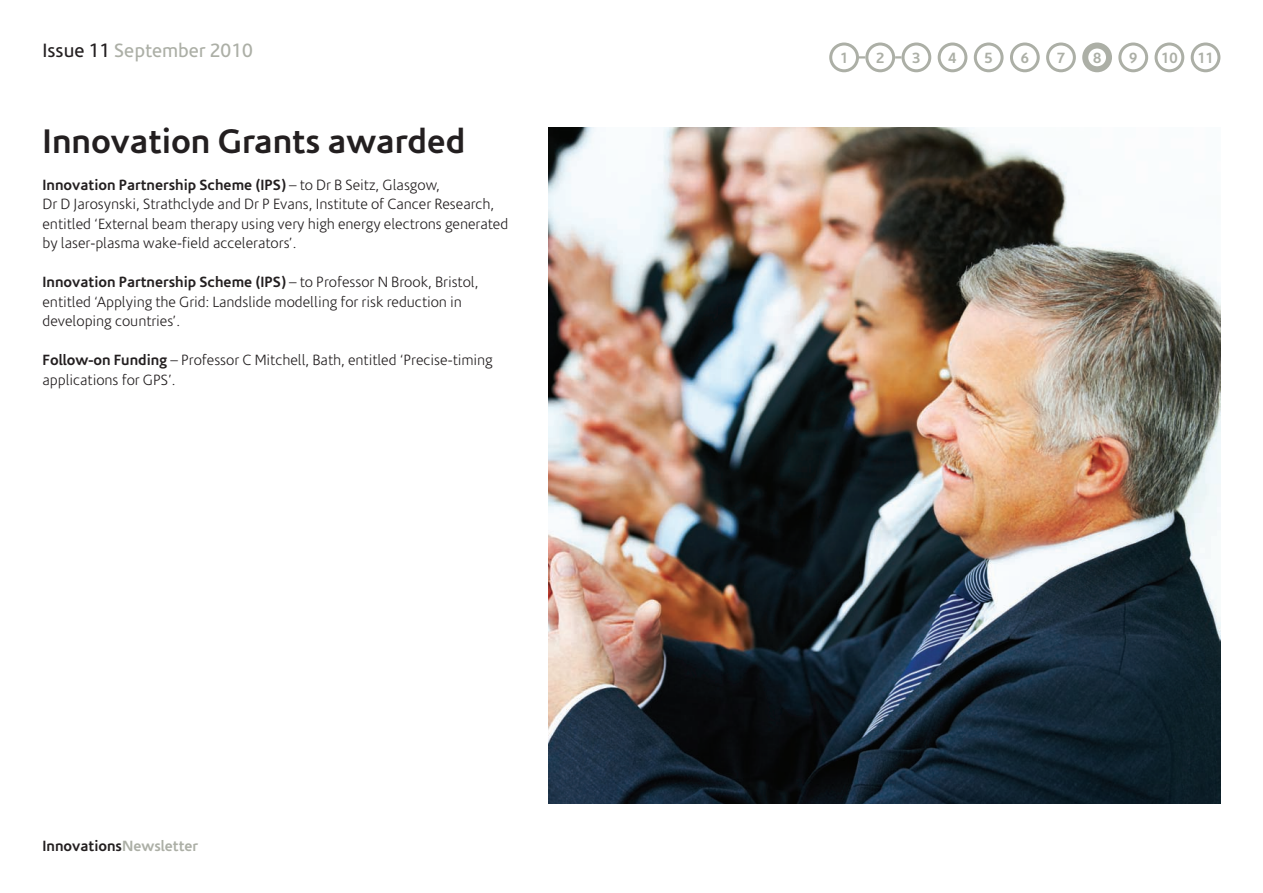
<style>
.page{position:relative;width:1263px;height:893px;background:#fff}
.page>*{position:absolute;margin:0;border:0;box-sizing:border-box;transform-origin:0 0}
.t1{font:700 34.5px "Corisande";color:#231f20}
.t2{font:19.5px "Corisande";color:#acafa6}
.t3{font:300 15px/19.5px "Corisande";color:#231f20}
.t4{font:700 15px "Corisande";color:#231f20}
.t5{font:700 15px "Corisande";color:#acafa6}
.s1{color:#231f20}
.s2{font-weight:700}
.s3{color:#acafa6}
</style>
<div class="page">
<img style="left:549px;top:127px;width:671px;height:677px">
<svg style="left:938px;top:43px;width:29px;height:29px"></svg>
<svg style="left:974px;top:43px;width:29px;height:29px"></svg>
<svg style="left:1010px;top:43px;width:30px;height:29px"></svg>
<svg style="left:1046px;top:43px;width:30px;height:29px"></svg>
<svg style="left:1118px;top:43px;width:30px;height:29px"></svg>
<svg style="left:1154px;top:43px;width:30px;height:29px"></svg>
<svg style="left:1191px;top:43px;width:29px;height:29px"></svg>
<svg style="left:1082px;top:43px;width:30px;height:29px"></svg>
<svg style="left:829px;top:43px;width:102px;height:29px"></svg>
<h2 class="t2" style="left:43px;top:43px;width:212px"><span class="s1">Issue 11</span> September 2010</h2>
<h1 class="t1" style="left:43px;top:128px;width:424px">Innovation Grants awarded</h1>
<p class="t3" style="left:43px;top:176px;width:467px"><span class="s2">Innovation Partnership Scheme (IPS)</span> – to Dr B Seitz, Glasgow,<br>Dr D Jarosynski, Strathclyde and Dr P Evans, Institute of Cancer Research, entitled ‘External beam therapy using very high energy electrons generated by laser-plasma wake-field accelerators’.</p>
<p class="t3" style="left:43px;top:274px;width:438px"><span class="s2">Innovation Partnership Scheme (IPS)</span> – to Professor N Brook, Bristol, entitled ‘Applying the Grid: Landslide modelling for risk reduction in developing countries’.</p>
<p class="t3" style="left:43px;top:352px;width:452px"><span class="s2">Follow-on Funding</span> – Professor C Mitchell, Bath, entitled ‘Precise-timing applications for GPS’.</p>
<p class="t4" style="left:43px;top:840px;width:157px">Innovations<span class="s3">Newsletter</span></p>
<p class="t5" style="left:840px;top:52px;width:10px">1</p>
<p class="t5" style="left:876px;top:52px;width:10px">2</p>
<p class="t5" style="left:912px;top:52px;width:10px">3</p>
<p class="t5" style="left:948px;top:52px;width:10px">4</p>
<p class="t5" style="left:984px;top:52px;width:10px">5</p>
<p class="t5" style="left:1021px;top:52px;width:10px">6</p>
<p class="t5" style="left:1057px;top:52px;width:10px">7</p>
<p class="t5" style="left:1093px;top:52px;width:10px">8</p>
<p class="t5" style="left:1129px;top:52px;width:10px">9</p>
<p class="t5" style="left:1161px;top:52px;width:18px">10</p>
<p class="t5" style="left:1197px;top:52px;width:18px">11</p>
</div>
